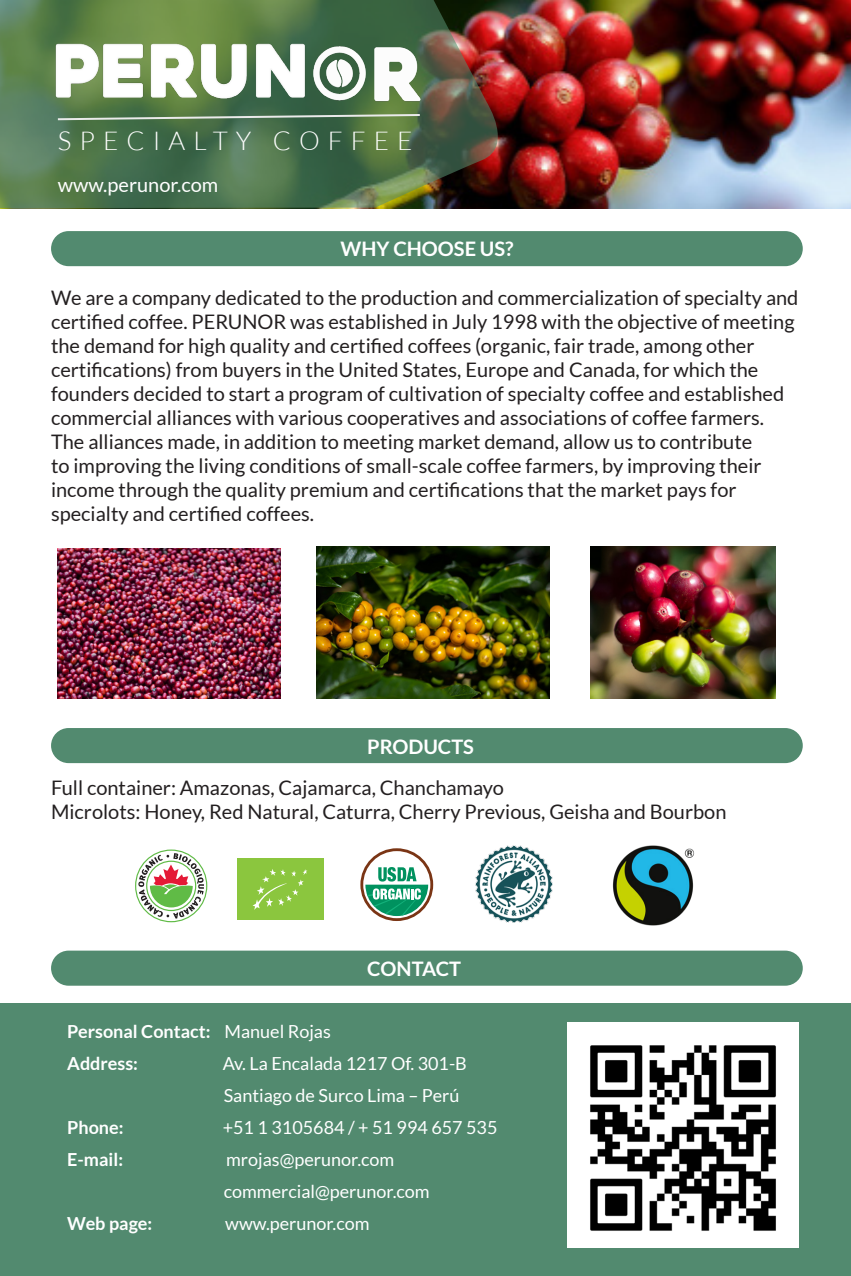
<style>
.page{position:relative;width:851px;height:1276px;background:#fff}
.page>*{position:absolute;margin:0;border:0;box-sizing:border-box;transform-origin:0 0}
.t1{font:300 26px "Lato";letter-spacing:.31em;color:#fff}
.t2{font:20px/24px "Lato";color:#231f20}
.t3{font:700 20px "Lato";color:#fff}
.t4{font:20px "Lato";color:#fff}
.t5{font:18px "Lato";color:#fff}
.t6{font:700 18px "Lato";color:#fff}
.s1{font-weight:400}
</style>
<div class="page">
<img style="left:499px;top:0;width:351px;height:208px">
<svg style="left:0;top:0;width:499px;height:208px;background:#536b47"></svg>
<svg style="left:56px;top:113px;width:366px;height:8px;background:#759173"></svg>
<img style="left:53px;top:35px;width:368px;height:79px">
<div style="left:51px;top:231px;width:751px;height:35px;background:#528a6f;border-radius:18px"></div>
<div style="left:51px;top:728px;width:751px;height:35px;background:#528a6f;border-radius:18px"></div>
<div style="left:51px;top:950px;width:751px;height:35px;background:#528a6f;border-radius:18px"></div>
<img style="left:316px;top:547px;width:233px;height:151px">
<img style="left:57px;top:549px;width:223px;height:149px">
<img style="left:590px;top:546px;width:185px;height:152px">
<svg style="left:135px;top:849px;width:72px;height:73px"></svg>
<svg style="left:360px;top:848px;width:73px;height:73px"></svg>
<div style="left:237px;top:858px;width:86px;height:61px;background:#8bc63e"></div>
<svg style="left:252px;top:869px;width:55px;height:41px"></svg>
<img style="left:475px;top:845px;width:77px;height:77px">
<img style="left:612px;top:845px;width:83px;height:81px">
<div style="left:0;top:1003px;width:850px;height:273px;background:#528a6f"></div>
<img style="left:567px;top:1022px;width:231px;height:225px">
<p class="t1" style="left:58px;top:126px;width:356px">SPECIALTY COFFEE</p>
<p class="t4" style="left:58px;top:174px;width:162px">www.perunor.com</p>
<p class="t3" style="left:340px;top:237px;width:175px">WHY CHOOSE US?</p>
<p class="t2" style="left:51px;top:286px;width:748px">We are a company dedicated to the production and commercialization of specialty and certified coffee. PERUNOR was established in July 1998 with the objective of meeting the demand for high quality and certified coffees (organic, fair trade, among other certifications) from buyers in the United States, Europe and Canada, for which the founders decided to start a program of cultivation of specialty coffee and established commercial alliances with various cooperatives and associations of coffee farmers.<br>The alliances made, in addition to meeting market demand, allow us to contribute<br>to improving the living conditions of small-scale coffee farmers, by improving their income through the quality premium and certifications that the market pays for specialty and certified coffees.</p>
<p class="t3" style="left:367px;top:735px;width:108px">PRODUCTS</p>
<p class="t2" style="left:51px;top:775px;width:677px">Full container: Amazonas, Cajamarca, Chanchamayo<br>Microlots: Honey, Red Natural, Caturra, Cherry Previous, Geisha and Bourbon</p>
<p class="t3" style="left:367px;top:957px;width:95px">CONTACT</p>
<p class="t6" style="left:67px;top:1021px;width:265px">Personal Contact: <span class="s1">Manuel Rojas</span></p>
<p class="t6" style="left:67px;top:1053px;width:72px">Address:</p>
<p class="t5" style="left:223px;top:1053px;width:246px">Av. La Encalada 1217 Of. 301-B</p>
<p class="t5" style="left:224px;top:1085px;width:237px">Santiago de Surco Lima – Perú</p>
<p class="t6" style="left:67px;top:1117px;width:58px">Phone:</p>
<p class="t5" style="left:223px;top:1117px;width:276px">+51 1 3105684 / + 51 994 657 535</p>
<p class="t6" style="left:67px;top:1149px;width:57px">E-mail:</p>
<p class="t5" style="left:226px;top:1149px;width:170px">mrojas@perunor.com</p>
<p class="t5" style="left:224px;top:1181px;width:207px">commercial@perunor.com</p>
<p class="t6" style="left:67px;top:1213px;width:87px">Web page:</p>
<p class="t5" style="left:225px;top:1213px;width:146px">www.perunor.com</p>
</div>
